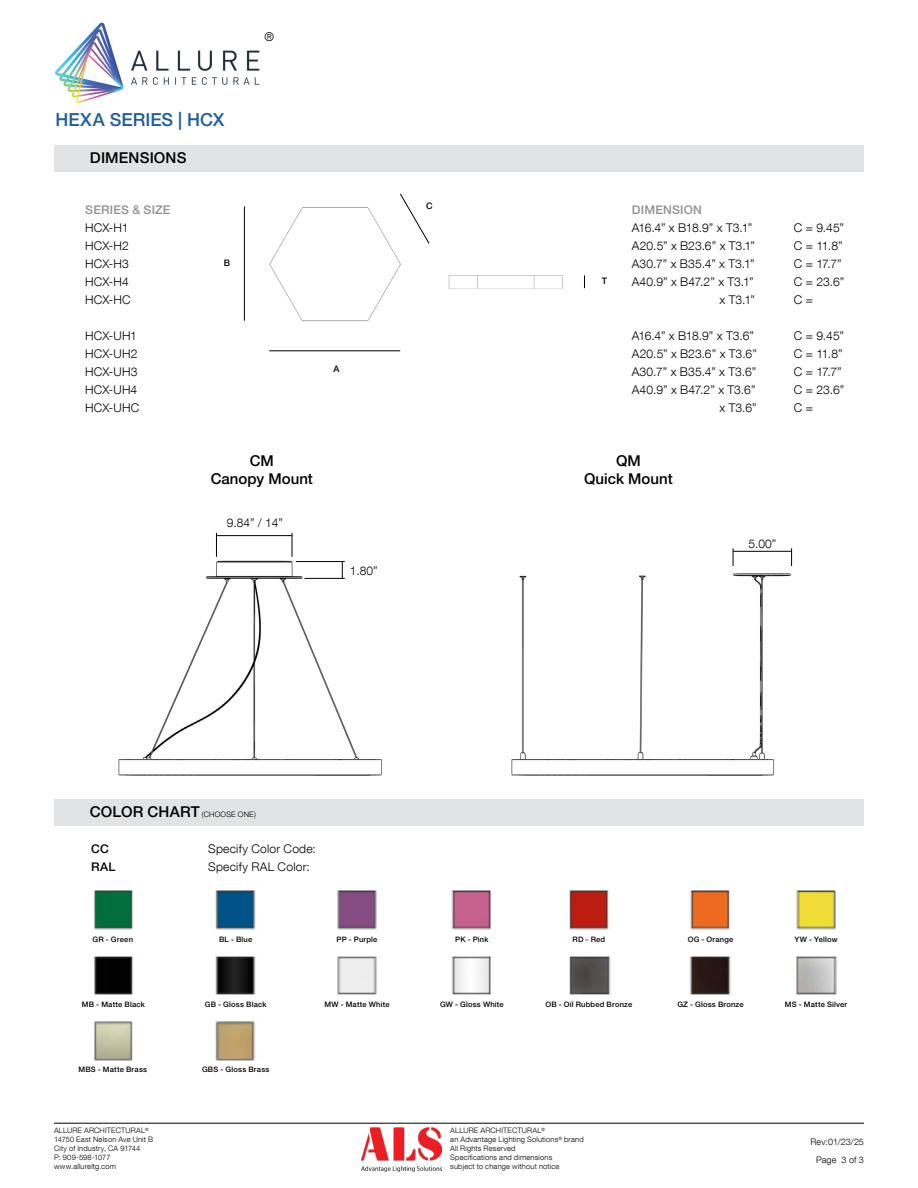
<style>
.page{position:relative;width:918px;height:1188px;background:#fff}
.page>*{position:absolute;margin:0;border:0;box-sizing:border-box;transform-origin:0 0}
.t1{font:500 18px "Helvetica Neue LT Pro";color:#215e9e}
.t2{font:500 15px/18px "Helvetica Neue LT Pro";color:#000;text-align:center}
.t3{font:300 12px/18px "Helvetica Neue LT Com";letter-spacing:.01em;color:#000}
.t4{font:500 12px "Helvetica Neue LT Pro";letter-spacing:.015em;color:#8f9194}
.t5{font:500 12px/18px "Helvetica Neue LT Pro";color:#000}
.t6{font:300 9px/18px "Helvetica Neue LT Com";letter-spacing:.01em;color:#000;text-align:right}
.t7{font:500 9px "Helvetica Neue LT Pro";color:#000}
.t8{font:300 7.5px/9px "Helvetica Neue LT Com";letter-spacing:.025em;color:#000}
.t9{font:500 7.5px "Helvetica Neue LT Pro";letter-spacing:.025em;color:#000}
.s1{font-family:"Helvetica Neue LT Pro";font-weight:500;font-size:15px}
</style>
<div class="page">
<hr style="left:54px;top:1123px;width:810px;height:1px;background:#000">
<img style="left:361px;top:1127px;width:81px;height:44px">
<img style="left:55px;top:22px;width:205px;height:82px">
<div style="left:82px;top:145px;width:782px;height:27px;background:#e2e3e4"></div>
<div style="left:54px;top:145px;width:27px;height:27px;background:#e2e3e4"></div>
<img style="left:269px;top:207px;width:132px;height:144px">
<img style="left:448px;top:275px;width:137px;height:14px">
<hr style="left:269px;top:351px;width:131px;height:1px;background:#000">
<hr style="left:244px;top:206px;width:1px;height:115px;background:#000">
<svg style="left:584px;top:275px;width:1px;height:13px"></svg>
<svg style="left:400px;top:193px;width:30px;height:51px"></svg>
<div style="left:82px;top:799px;width:782px;height:27px;background:#e2e3e4"></div>
<div style="left:54px;top:799px;width:27px;height:27px;background:#e2e3e4"></div>
<img style="left:94px;top:890px;width:743px;height:171px">
<img style="left:143px;top:560px;width:216px;height:199px">
<hr style="left:217px;top:535px;width:75px;height:1px;background:#000">
<svg style="left:342px;top:562px;width:1px;height:16px"></svg>
<hr style="left:296px;top:561px;width:49px;height:1px;background:#000">
<hr style="left:304px;top:578px;width:41px;height:1px;background:#000">
<svg style="left:216px;top:533px;width:1px;height:24px"></svg>
<svg style="left:292px;top:533px;width:1px;height:24px"></svg>
<img style="left:118px;top:759px;width:264px;height:17px">
<hr style="left:733px;top:551px;width:59px;height:1px;background:#000">
<svg style="left:733px;top:548px;width:1px;height:18px"></svg>
<svg style="left:791px;top:548px;width:1px;height:18px"></svg>
<img style="left:519px;top:573px;width:272px;height:186px">
<img style="left:511px;top:759px;width:263px;height:17px">
<h1 class="t1" style="left:56px;top:109px;width:170px">HEXA SERIES | HCX</h1>
<p class="t2" style="left:90px;top:149px;width:98px">DIMENSIONS</p>
<p class="t4" style="left:85px;top:202px;width:87px">SERIES &amp; SIZE</p>
<p class="t3" style="left:85px;top:218px;width:47px">HCX-H1<br>HCX-H2<br>HCX-H3<br>HCX-H4<br>HCX-HC</p>
<p class="t3" style="left:85px;top:326px;width:56px">HCX-UH1<br>HCX-UH2<br>HCX-UH3<br>HCX-UH4<br>HCX-UHC</p>
<p class="t7" style="left:224px;top:257px;width:8px">B</p>
<p class="t3" style="left:265px;top:27px;width:11px">®</p>
<p class="t7" style="left:333px;top:363px;width:8px">A</p>
<p class="t7" style="left:426px;top:200px;width:8px">C</p>
<p class="t7" style="left:602px;top:275px;width:7px">T</p>
<p class="t4" style="left:632px;top:202px;width:72px">DIMENSION</p>
<p class="t3" style="left:632px;top:218px;width:122px">A16.4” x B18.9” x T3.1”</p>
<p class="t3" style="left:794px;top:218px;width:52px">C = 9.45”</p>
<p class="t3" style="left:632px;top:236px;width:125px">A20.5” x B23.6” x T3.1”</p>
<p class="t3" style="left:794px;top:236px;width:50px">C = 11.8”</p>
<p class="t3" style="left:632px;top:254px;width:124px">A30.7” x B35.4” x T3.1”</p>
<p class="t3" style="left:794px;top:254px;width:49px">C = 17.7”</p>
<p class="t3" style="left:632px;top:272px;width:123px">A40.9” x B47.2” x T3.1”</p>
<p class="t3" style="left:794px;top:272px;width:52px">C = 23.6”</p>
<p class="t3" style="left:720px;top:290px;width:37px">x T3.1”</p>
<p class="t3" style="left:794px;top:290px;width:21px">C =</p>
<p class="t3" style="left:632px;top:326px;width:124px">A16.4” x B18.9” x T3.6”</p>
<p class="t3" style="left:794px;top:326px;width:52px">C = 9.45”</p>
<p class="t3" style="left:632px;top:344px;width:127px">A20.5” x B23.6” x T3.6”</p>
<p class="t3" style="left:794px;top:344px;width:50px">C = 11.8”</p>
<p class="t3" style="left:632px;top:362px;width:126px">A30.7” x B35.4” x T3.6”</p>
<p class="t3" style="left:794px;top:362px;width:49px">C = 17.7”</p>
<p class="t3" style="left:632px;top:380px;width:125px">A40.9” x B47.2” x T3.6”</p>
<p class="t3" style="left:794px;top:380px;width:52px">C = 23.6”</p>
<p class="t3" style="left:720px;top:398px;width:39px">x T3.6”</p>
<p class="t3" style="left:794px;top:398px;width:21px">C =</p>
<p class="t2" style="left:211px;top:452px;width:104px">CM<br>Canopy Mount</p>
<p class="t2" style="left:584px;top:452px;width:90px">QM<br>Quick Mount</p>
<p class="t3" style="left:227px;top:513px;width:58px">9.84” / 14”</p>
<p class="t3" style="left:350px;top:561px;width:29px">1.80”</p>
<p class="t3" style="left:748px;top:535px;width:29px">5.00”</p>
<p class="t8" style="left:90px;top:810px;width:167px"><span class="s1">COLOR CHART</span> (CHOOSE ONE)</p>
<p class="t5" style="left:91px;top:840px;width:26px">CC<br>RAL</p>
<p class="t3" style="left:208px;top:839px;width:109px">Specify Color Code:<br>Specify RAL Color:</p>
<p class="t9" style="left:92px;top:934px;width:42px">GR - Green</p>
<p class="t9" style="left:219px;top:934px;width:35px">BL - Blue</p>
<p class="t9" style="left:337px;top:934px;width:42px">PP - Purple</p>
<p class="t9" style="left:82px;top:1000px;width:64px">MB - Matte Black</p>
<p class="t9" style="left:205px;top:1000px;width:63px">GB - Gloss Black</p>
<p class="t9" style="left:325px;top:1000px;width:67px">MW - Matte White</p>
<p class="t9" style="left:78px;top:1065px;width:70px">MBS - Matte Brass</p>
<p class="t9" style="left:202px;top:1065px;width:69px">GBS - Gloss Brass</p>
<p class="t9" style="left:455px;top:934px;width:35px">PK - Pink</p>
<p class="t9" style="left:440px;top:1000px;width:65px">GW - Gloss White</p>
<p class="t9" style="left:573px;top:934px;width:34px">RD - Red</p>
<p class="t9" style="left:545px;top:1000px;width:88px">OB - Oil Rubbed Bronze</p>
<p class="t9" style="left:688px;top:934px;width:47px">OG - Orange</p>
<p class="t9" style="left:677px;top:1000px;width:68px">GZ - Gloss Bronze</p>
<p class="t9" style="left:795px;top:934px;width:45px">YW - Yellow</p>
<p class="t9" style="left:785px;top:1000px;width:64px">MS - Matte Silver</p>
<p class="t8" style="left:54px;top:1126px;width:101px">ALLURE ARCHITECTURAL<sup>®<br></sup>14750 East Nelson Ave Unit B<br>City of Industry, CA 91744<br>P: 909-598-1077 www.allureltg.com</p>
<p class="t8" style="left:450px;top:1126px;width:135px">ALLURE ARCHITECTURAL<sup>®<br></sup>an Advantage Lighting Solutions<sup>®</sup> brand<br>All Rights Reserved<br>Specifications and dimensions<br>subject to change without notice</p>
<p class="t6" style="left:810px;top:1133px;width:55px">Rev:01/23/25<br>Page 3 of 3</p>
</div>
